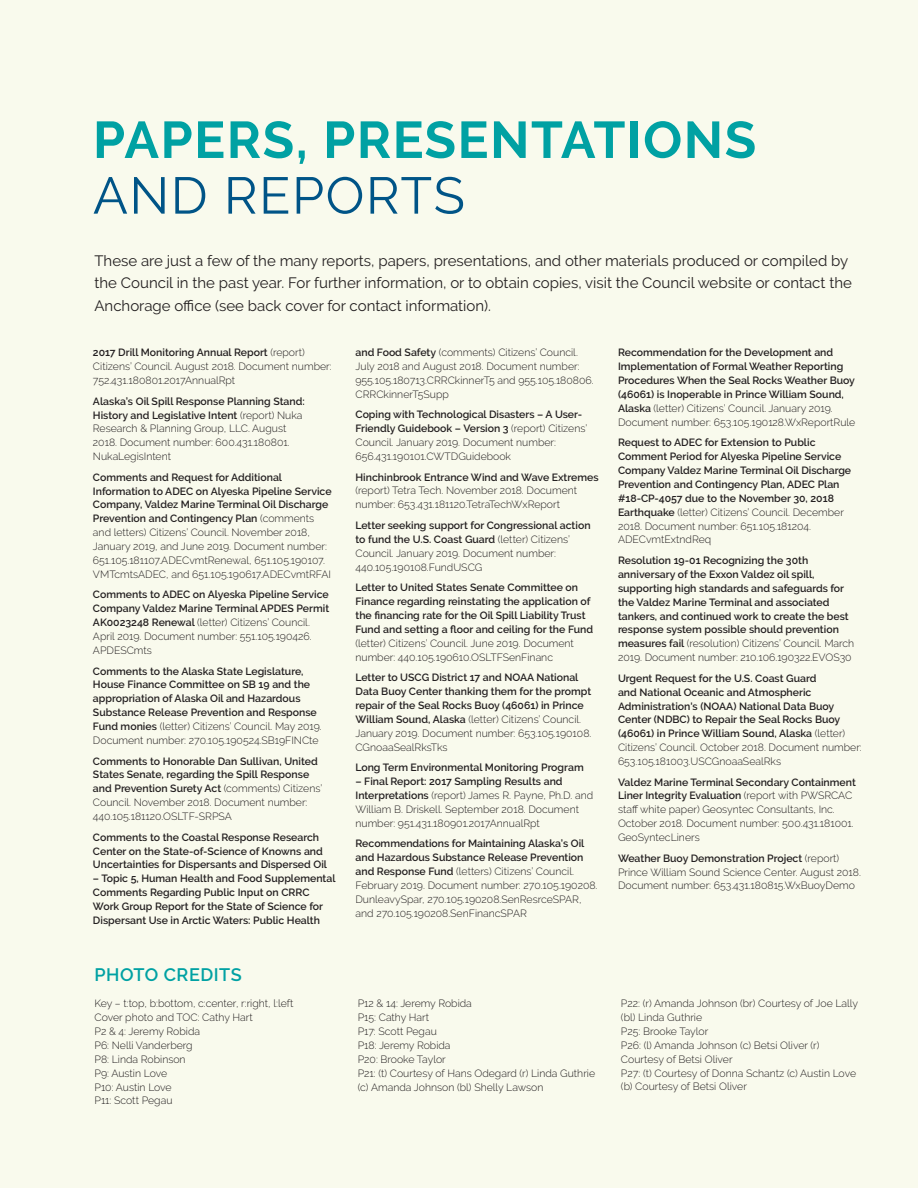
<style>
.page{position:relative;width:918px;height:1188px;background:#f9faed}
.page>*{position:absolute;margin:0;border:0;box-sizing:border-box;transform-origin:0 0}
.t1{font:700 51.6px/55.7px "Raleway";letter-spacing:.03em;color:#00a1a3}
.Subhead_1{font:600 18px "Raleway";letter-spacing:.03em;color:#00a1a3}
.Body{font:15px/22.5px "Raleway";color:#231f20}
.Papers___Reports{font:600 10.5px/13.8px "Raleway";color:#231f20}
.Papers___Reports-2{font:300 10.5px/13.8px "Raleway";color:#231f20}
.s1{font-weight:400;color:#005487}
.s2{font-weight:600}
.s3{font-weight:300}
</style>
<div class="page">
<p class="t1" style="left:93px;top:112px;width:665px">PAPERS, PRESENTATIONS<br><span class="s1">AND REPORTS</span></p>
<p class="Body" style="left:94px;top:249px;width:759px">These are just a few of the many reports, papers, presentations, and other materials produced or compiled by the Council in the past year. For further information, or to obtain copies, visit the Council website or contact the<br>Anchorage office (see back cover for contact information).</p>
<p class="Papers___Reports-2" style="left:93px;top:346px;width:240px"><span class="s2">2017 Drill Monitoring Annual Report</span> (report)<br>Citizens’ Council. August 2018. Document number:<br>752.431.180801.2017AnnualRpt</p>
<p class="Papers___Reports-2" style="left:93px;top:394px;width:213px"><span class="s2">Alaska’s Oil Spill Response Planning Stand:<br>History and Legislative Intent</span> (report) Nuka Research &amp; Planning Group, LLC. August 2018. Document number: 600.431.180801.<br>NukaLegisIntent</p>
<p class="Papers___Reports-2" style="left:93px;top:470px;width:240px"><span class="s2">Comments and Request for Additional Information to ADEC on Alyeska Pipeline Service Company, Valdez Marine Terminal Oil Discharge Prevention and Contingency Plan</span> (comments and letters) Citizens’ Council. November 2018, January 2019, and June 2019. Document number:<br>651.105.181107.ADECvmtRenewal, 651.105.190107.<br>VMTcmtsADEC, and 651.105.190617.ADECvmtRFAI</p>
<p class="Papers___Reports" style="left:93px;top:588px;width:238px">Comments to ADEC on Alyeska Pipeline Service Company Valdez Marine Terminal APDES Permit AK0023248 Renewal <span class="s3">(letter) Citizens’ Council.<br>April 2019. Document number: 551.105.190426.<br>APDESCmts</span></p>
<p class="Papers___Reports" style="left:93px;top:664px;width:230px">Comments to the Alaska State Legislature, House Finance Committee on SB 19 and the appropriation of Alaska Oil and Hazardous Substance Release Prevention and Response Fund monies <span class="s3">(letter) Citizens’ Council. May 2019.<br>Document number: 270.105.190524.SB19FINCte</span></p>
<p class="Papers___Reports" style="left:93px;top:754px;width:231px">Comments to Honorable Dan Sullivan, United States Senate, regarding the Spill Response and Prevention Surety Act <span class="s3">(comments) Citizens’ Council. November 2018. Document number:<br>440.105.181120.OSLTF-SRPSA</span></p>
<p class="Papers___Reports" style="left:93px;top:830px;width:236px">Comments to the Coastal Response Research<br>Center on the State-of-Science of Knowns and<br>Uncertainties for Dispersants and Dispersed Oil</p>
<p class="Papers___Reports" style="left:93px;top:872px;width:244px">– Topic 5, Human Health and Food Supplemental Comments Regarding Public Input on CRRC Work Group Report for the State of Science for Dispersant Use in Arctic Waters: Public Health</p>
<p class="Subhead_1" style="left:94px;top:965px;width:149px">PHOTO CREDITS</p>
<p class="Papers___Reports-2" style="left:355px;top:345px;width:240px"><span class="s2">and Food Safety</span> (comments) Citizens’ Council.<br>July 2018 and August 2018. Document number:<br>955.105.180713.CRRCkinnerT5 and 955.105.180806.<br>CRRCkinnerT5Supp</p>
<p class="Papers___Reports-2" style="left:355px;top:408px;width:233px"><span class="s2">Coping with Technological Disasters – A User-Friendly Guidebook – Version 3</span> (report) Citizens’ Council. January 2019. Document number:<br>656.431.190101.CWTDGuidebook</p>
<p class="Papers___Reports-2" style="left:355px;top:470px;width:245px"><span class="s2">Hinchinbrook Entrance Wind and Wave Extremes </span>(report) Tetra Tech. November 2018. Document number: 653.431.181120.TetraTechWxReport</p>
<p class="Papers___Reports-2" style="left:355px;top:518px;width:237px"><span class="s2">Letter seeking support for Congressional action to fund the U.S. Coast Guard</span> (letter) Citizens’ Council. January 2019. Document number:<br>440.105.190108.FundUSCG</p>
<p class="Papers___Reports" style="left:355px;top:581px;width:239px">Letter to United States Senate Committee on Finance regarding reinstating the application of the financing rate for the Oil Spill Liability Trust Fund and setting a floor and ceiling for the Fund <span class="s3">(letter) Citizens’ Council. June 2019. Document number: 440.105.190610.OSLTFSenFinanc</span></p>
<p class="Papers___Reports" style="left:355px;top:671px;width:237px">Letter to USCG District 17 and NOAA National Data Buoy Center thanking them for the prompt repair of the Seal Rocks Buoy (46061) in Prince William Sound, Alaska <span class="s3">(letter) Citizens’ Council.<br>January 2019. Document number: 653.105.190108.<br>CGnoaaSealRksTks</span></p>
<p class="Papers___Reports" style="left:355px;top:761px;width:230px">Long Term Environmental Monitoring Program</p>
<p class="Papers___Reports-2" style="left:355px;top:774px;width:239px"><span class="s2">– Final Report: 2017 Sampling Results and Interpretations</span> (report) James R. Payne, Ph.D. and William B. Driskell. September 2018. Document number: 951.431.180901.2017AnnualRpt</p>
<p class="Papers___Reports-2" style="left:355px;top:837px;width:244px"><span class="s2">Recommendations for Maintaining Alaska’s Oil and Hazardous Substance Release Prevention and Response Fund</span> (letters) Citizens’ Council.<br>February 2019. Document number: 270.105.190208.<br>DunleavySpar, 270.105.190208.SenResrceSPAR, and 270.105.190208.SenFinancSPAR</p>
<p class="Papers___Reports" style="left:618px;top:346px;width:239px">Recommendation for the Development and Implementation of Formal Weather Reporting Procedures When the Seal Rocks Weather Buoy (46061) is Inoperable in Prince William Sound, Alaska <span class="s3">(letter) Citizens’ Council. January 2019.<br>Document number: 653.105.190128.WxReportRule</span></p>
<p class="Papers___Reports" style="left:618px;top:436px;width:235px">Request to ADEC for Extension to Public Comment Period for Alyeska Pipeline Service Company Valdez Marine Terminal Oil Discharge Prevention and Contingency Plan, ADEC Plan #18-CP-4057 due to the November 30, 2018<br>Earthquake <span class="s3">(letter) Citizens’ Council. December 2018. Document number: 651.105.181204.<br>ADECvmtExtndReq</span></p>
<p class="Papers___Reports" style="left:618px;top:553px;width:238px">Resolution 19-01 Recognizing the 30th anniversary of the Exxon Valdez oil spill, supporting high standards and safeguards for the Valdez Marine Terminal and associated tankers, and continued work to create the best response system possible should prevention measures fail <span class="s3">(resolution) Citizens’ Council. March 2019. Document number: 210.106.190322.EVOS30</span></p>
<p class="Papers___Reports" style="left:618px;top:671px;width:245px">Urgent Request for the U.S. Coast Guard<br>and National Oceanic and Atmospheric Administration's (NOAA) National Data Buoy Center (NDBC) to Repair the Seal Rocks Buoy (46061) in Prince William Sound, Alaska <span class="s3">(letter)<br>Citizens’ Council. October 2018. Document number:<br>653.105.181003.USCGnoaaSealRks</span></p>
<p class="Papers___Reports-2" style="left:618px;top:775px;width:239px"><span class="s2">Valdez Marine Terminal Secondary Containment Liner Integrity Evaluation</span> (report with PWSRCAC staff white paper) Geosyntec Consultants, Inc.<br>October 2018. Document number: 500.431.181001.<br>GeoSyntecLiners</p>
<p class="Papers___Reports-2" style="left:618px;top:851px;width:244px"><span class="s2">Weather Buoy Demonstration Project</span> (report)<br>Prince William Sound Science Center. August 2018.<br>Document number: 653.431.180815.WxBuoyDemo</p>
<p class="Papers___Reports-2" style="left:94px;top:997px;width:201px">Key – t:top, b:bottom, c:center, r:right, l:left<br>Cover photo and TOC: Cathy Hart<br>P2 &amp; 4: Jeremy Robida<br>P6: Nelli Vanderberg<br>P8: Linda Robinson<br>P9: Austin Love<br>P10: Austin Love<br>P11: Scott Pegau</p>
<p class="Papers___Reports-2" style="left:358px;top:997px;width:239px">P12 &amp; 14: Jeremy Robida<br>P15: Cathy Hart<br>P17: Scott Pegau<br>P18: Jeremy Robida<br>P20: Brooke Taylor<br>P21: (t) Courtesy of Hans Odegard (r) Linda Guthrie (c) Amanda Johnson (bl) Shelly Lawson</p>
<p class="Papers___Reports-2" style="left:621px;top:997px;width:239px">P22: (r) Amanda Johnson (br) Courtesy of Joe Lally (bl) Linda Guthrie<br>P25: Brooke Taylor<br>P26: (l) Amanda Johnson (c) Betsi Oliver (r)<br>Courtesy of Betsi Oliver<br>P27: (t) Courtesy of Donna Schantz (c) Austin Love (b) Courtesy of Betsi Oliver</p>
</div>
